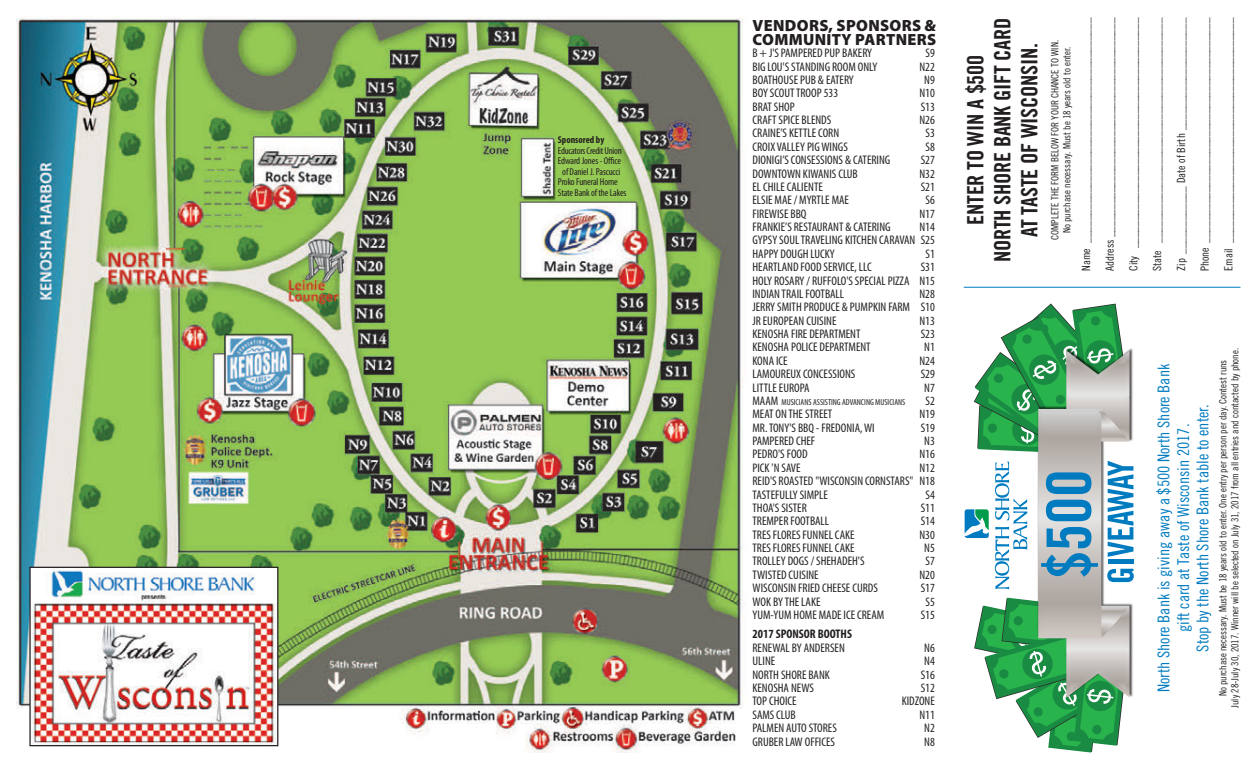
<style>
.page{position:relative;width:1260px;height:765px;background:#fff}
.page>*{position:absolute;margin:0;border:0;box-sizing:border-box;transform-origin:0 0}
.t1{font:22.5px/27px "Trade Gothic Bold Cond Twenty";letter-spacing:-.01em;color:#231f20;text-align:center}
.t2{font:16.25px/19.5px "Trade Gothic Cond Eighteen";color:#007bc0;text-align:center}
.t3{font:900 16.25px/13.8px "Myriad Pro";letter-spacing:.02em;color:#231f20}
.t4{font:condensed 12.5px/13.4px "Myriad Pro";color:#231f20;text-align:justify}
.t5{font:700 condensed 12.5px "Myriad Pro";color:#231f20}
.t6{font:11.25px/23.8px "Trade Gothic Cond Eighteen";color:#231f20;text-align:justify}
.t7{font:10px/12px "Trade Gothic Cond Eighteen";color:#231f20;text-align:center}
.t8{font:condensed 10px "Myriad Pro";letter-spacing:-.01em;color:#231f20}
.t9{font:700 condensed 10px "Myriad Pro";color:#231f20}
.t10{font:condensed 8.75px "Myriad Pro";color:#231f20}
.s1{font-size:12.5px}
</style>
<div class="page">
<svg style="left:964px;top:303px;width:170px;height:450px"></svg>
<hr style="left:964px;top:287px;width:276px;height:1px;background:#007bc0">
<img style="left:16px;top:18px;width:727px;height:734px">
<img style="left:31px;top:569px;width:245px;height:175px">
<div style="left:29px;top:567px;width:249px;height:179px;border:1px solid #231f20"></div>
<p class="t9" style="left:558px;top:136px;width:48px">Sponsored by</p>
<p class="t8" style="left:558px;top:147px;width:65px">Educators Credit Union</p>
<p class="t8" style="left:558px;top:157px;width:65px">Edward Jones - Office</p>
<p class="t8" style="left:562px;top:168px;width:59px">of Daniel J. Pascucci</p>
<p class="t8" style="left:558px;top:179px;width:61px">Proko Funeral Home</p>
<p class="t8" style="left:558px;top:189px;width:70px">State Bank of the Lakes</p>
<h2 class="t3" style="left:753px;top:20px;width:185px">VENDORS, SPONSORS &amp;<br>COMMUNITY PARTNERS</h2>
<p class="t4" style="left:752px;top:47px;width:121px">B + J'S PAMPERED PUP BAKERY</p>
<p class="t4" style="left:926px;top:47px;width:11px">S9</p>
<p class="t4" style="left:752px;top:61px;width:127px">BIG LOU'S STANDING ROOM ONLY</p>
<p class="t4" style="left:919px;top:61px;width:17px">N22</p>
<p class="t4" style="left:752px;top:74px;width:103px">BOATHOUSE PUB &amp; EATERY</p>
<p class="t4" style="left:924px;top:74px;width:12px">N9</p>
<p class="t4" style="left:752px;top:88px;width:87px">BOY SCOUT TROOP 533</p>
<p class="t4" style="left:919px;top:88px;width:17px">N10</p>
<p class="t4" style="left:752px;top:101px;width:44px">BRAT SHOP</p>
<p class="t4" style="left:921px;top:101px;width:16px">S13</p>
<p class="t4" style="left:752px;top:114px;width:80px">CRAFT SPICE BLENDS</p>
<p class="t4" style="left:919px;top:114px;width:17px">N26</p>
<p class="t4" style="left:752px;top:128px;width:88px">CRAINE’S KETTLE CORN</p>
<p class="t4" style="left:926px;top:128px;width:11px">S3</p>
<p class="t4" style="left:752px;top:141px;width:97px">CROIX VALLEY PIG WINGS</p>
<p class="t4" style="left:926px;top:141px;width:11px">S8</p>
<p class="t4" style="left:752px;top:154px;width:139px">DIONIGI’S CONSESSIONS &amp; CATERING</p>
<p class="t4" style="left:921px;top:154px;width:16px">S27</p>
<p class="t4" style="left:752px;top:168px;width:107px">DOWNTOWN KIWANIS CLUB</p>
<p class="t4" style="left:919px;top:168px;width:17px">N32</p>
<p class="t4" style="left:752px;top:181px;width:72px">EL CHILE CALIENTE</p>
<p class="t4" style="left:921px;top:181px;width:16px">S21</p>
<p class="t4" style="left:752px;top:195px;width:98px">ELSIE MAE / MYRTLE MAE</p>
<p class="t4" style="left:926px;top:195px;width:11px">S6</p>
<p class="t4" style="left:752px;top:208px;width:55px">FIREWISE BBQ</p>
<p class="t4" style="left:919px;top:208px;width:17px">N17</p>
<p class="t4" style="left:752px;top:221px;width:140px">FRANKIE’S RESTAURANT &amp; CATERING</p>
<p class="t4" style="left:752px;top:221px;width:184px;text-indent:167px">N14<br>GYPSY SOUL TRAVELING KITCHEN CARAVAN S25<br>HAPPY DOUGH LUCKY</p>
<p class="t4" style="left:926px;top:248px;width:11px">S1</p>
<p class="t4" style="left:752px;top:261px;width:121px">HEARTLAND FOOD SERVICE, LLC</p>
<p class="t4" style="left:752px;top:261px;width:184px;text-indent:168px">S31<br>HOLY ROSARY / RUFFOLO'S SPECIAL PIZZA N15<br>INDIAN TRAIL FOOTBALL</p>
<p class="t4" style="left:752px;top:288px;width:184px;text-indent:167px">N28<br>JERRY SMITH PRODUCE &amp; PUMPKIN FARM S10<br>JR EUROPEAN CUISINE</p>
<p class="t4" style="left:919px;top:315px;width:17px">N13</p>
<p class="t4" style="left:752px;top:328px;width:110px">KENOSHA FIRE DEPARTMENT</p>
<p class="t4" style="left:921px;top:328px;width:16px">S23</p>
<p class="t4" style="left:752px;top:342px;width:120px">KENOSHA POLICE DEPARTMENT</p>
<p class="t4" style="left:924px;top:342px;width:12px">N1</p>
<p class="t4" style="left:752px;top:355px;width:37px">KONA ICE</p>
<p class="t4" style="left:919px;top:355px;width:17px">N24</p>
<p class="t4" style="left:752px;top:368px;width:104px">LAMOUREUX CONCESSIONS</p>
<p class="t4" style="left:921px;top:368px;width:16px">S29</p>
<p class="t4" style="left:752px;top:382px;width:58px">LITTLE EUROPA</p>
<p class="t4" style="left:924px;top:382px;width:12px">N7</p>
<p class="t10" style="left:752px;top:399px;width:154px"><span class="s1">MAAM</span> MUSICIANS ASSISTING ADVANCING MUSICIANS</p>
<p class="t4" style="left:926px;top:395px;width:11px">S2</p>
<p class="t4" style="left:753px;top:409px;width:81px">MEAT ON THE STREET</p>
<p class="t4" style="left:919px;top:409px;width:17px">N19</p>
<p class="t4" style="left:753px;top:422px;width:124px">MR. TONY'S BBQ - FREDONIA, WI</p>
<p class="t4" style="left:921px;top:422px;width:16px">S19</p>
<p class="t4" style="left:753px;top:435px;width:64px">PAMPERED CHEF</p>
<p class="t4" style="left:924px;top:435px;width:12px">N3</p>
<p class="t4" style="left:753px;top:449px;width:57px">PEDRO'S FOOD</p>
<p class="t4" style="left:919px;top:449px;width:17px">N16</p>
<p class="t4" style="left:753px;top:462px;width:50px">PICK 'N SAVE</p>
<p class="t4" style="left:753px;top:462px;width:184px;text-indent:167px">N12<br>REID'S ROASTED "WISCONSIN CORNSTARS" N18<br>TASTEFULLY SIMPLE</p>
<p class="t4" style="left:926px;top:489px;width:11px">S4</p>
<p class="t4" style="left:753px;top:502px;width:56px">THOA'S SISTER</p>
<p class="t4" style="left:921px;top:502px;width:16px">S11</p>
<p class="t4" style="left:753px;top:516px;width:78px">TREMPER FOOTBALL</p>
<p class="t4" style="left:921px;top:516px;width:16px">S14</p>
<p class="t4" style="left:753px;top:529px;width:104px">TRES FLORES FUNNEL CAKE</p>
<p class="t4" style="left:919px;top:529px;width:17px">N30</p>
<p class="t4" style="left:753px;top:542px;width:104px">TRES FLORES FUNNEL CAKE</p>
<p class="t4" style="left:924px;top:542px;width:12px">N5</p>
<p class="t4" style="left:753px;top:556px;width:114px">TROLLEY DOGS / SHEHADEH'S</p>
<p class="t4" style="left:926px;top:556px;width:11px">S7</p>
<p class="t4" style="left:753px;top:569px;width:68px">TWISTED CUISINE</p>
<p class="t4" style="left:919px;top:569px;width:17px">N20</p>
<p class="t4" style="left:753px;top:582px;width:127px">WISCONSIN FRIED CHEESE CURDS</p>
<p class="t4" style="left:921px;top:582px;width:16px">S17</p>
<p class="t4" style="left:753px;top:596px;width:70px">WOK BY THE LAKE</p>
<p class="t4" style="left:926px;top:596px;width:11px">S5</p>
<p class="t4" style="left:753px;top:609px;width:133px">YUM-YUM HOME MADE ICE CREAM</p>
<p class="t4" style="left:921px;top:609px;width:16px">S15</p>
<p class="t5" style="left:753px;top:630px;width:101px">2017 SPONSOR BOOTHS</p>
<p class="t4" style="left:753px;top:642px;width:94px">RENEWAL BY ANDERSEN</p>
<p class="t4" style="left:924px;top:642px;width:12px">N6</p>
<p class="t4" style="left:753px;top:656px;width:24px">ULINE</p>
<p class="t4" style="left:924px;top:656px;width:12px">N4</p>
<p class="t4" style="left:753px;top:669px;width:79px">NORTH SHORE BANK</p>
<p class="t4" style="left:921px;top:669px;width:16px">S16</p>
<p class="t4" style="left:753px;top:682px;width:63px">KENOSHA NEWS</p>
<p class="t4" style="left:921px;top:682px;width:16px">S12</p>
<p class="t4" style="left:753px;top:696px;width:46px">TOP CHOICE</p>
<p class="t4" style="left:902px;top:696px;width:35px">KIDZONE</p>
<p class="t4" style="left:753px;top:709px;width:45px">SAMS CLUB</p>
<p class="t4" style="left:919px;top:709px;width:17px">N11</p>
<p class="t4" style="left:753px;top:722px;width:86px">PALMEN AUTO STORES</p>
<p class="t4" style="left:924px;top:722px;width:12px">N2</p>
<p class="t4" style="left:753px;top:736px;width:84px">GRUBER LAW OFFICES</p>
<p class="t4" style="left:924px;top:736px;width:12px">N8</p>
<h1 class="t1" style="left:962px;top:262px;width:246px;rotate:-90deg">ENTER TO WIN A $500<br>NORTH SHORE BANK GIFT CARD<br>AT TASTE OF WISCONSIN.</h1>
<p class="t7" style="left:1050px;top:240px;width:201px;rotate:-90deg">COMPLETE THE FORM BELOW FOR YOUR CHANCE TO WIN.<br>No purchase necessary. Must be 18 years old to enter.</p>
<p class="t6" style="left:1075px;top:271px;width:255px;rotate:-90deg">Name ________________________________________ Address _______________________________________ City _________________________________________ State ________________________________________ Zip ____________ Date of Birth ____________________ Phone ________________________________________ Email ________________________________________</p>
<p class="t7" style="left:1218px;top:708px;width:361px;rotate:-90deg">No purchase necessary. Must be 18 years old to enter. One entry per person per day. Contest runs<br>July 28-July 30, 2017. Winner will be selected on July 31, 2017 from all entries and contacted by phone.</p>
<h2 class="t2" style="left:1155px;top:692px;width:330px;rotate:-90deg">North Shore Bank is giving away a $500 North Shore Bank gift card at Taste of Wisconsin 2017.<br>Stop by the North Shore Bank table to enter.</h2>
</div>
